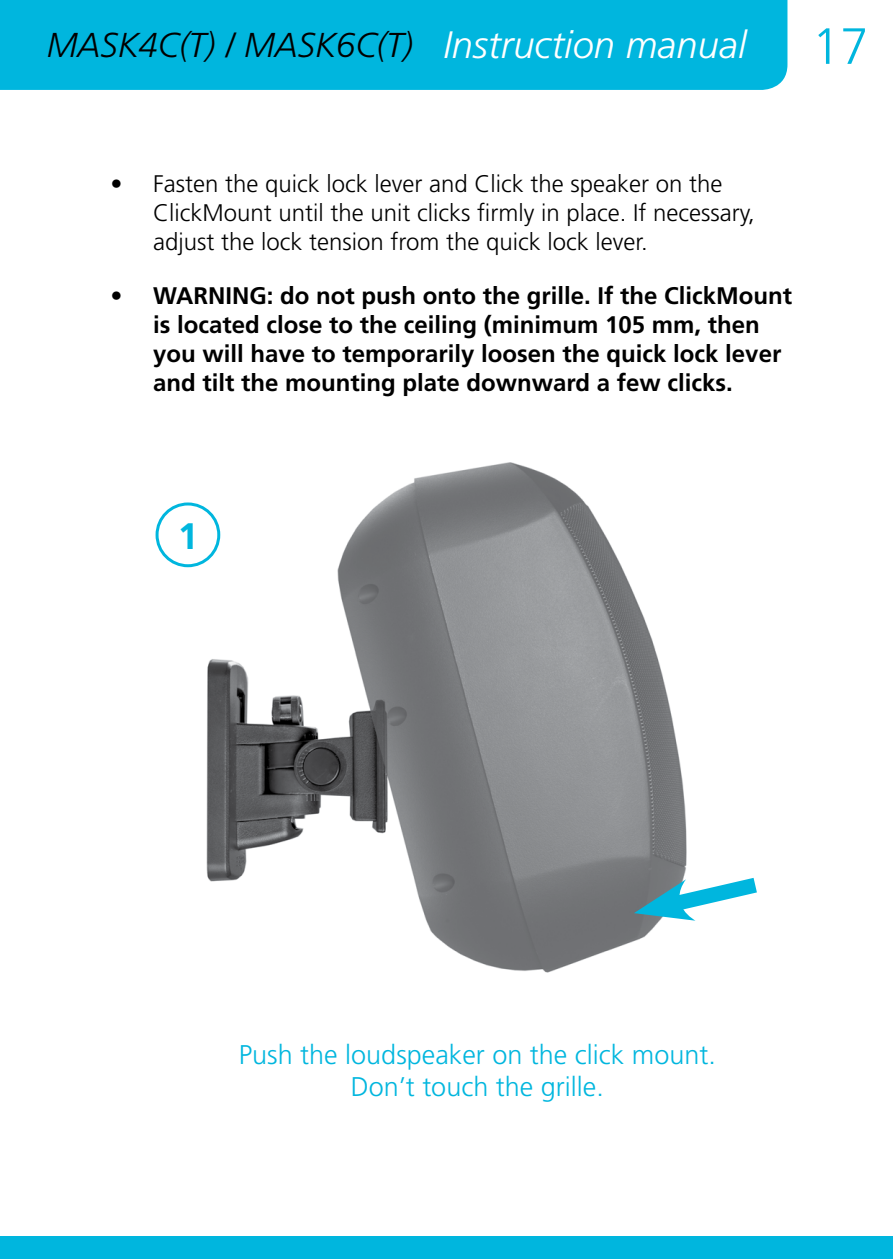
<style>
.page{position:relative;width:893px;height:1259px;background:#fff}
.page>*{position:absolute;margin:0;border:0;box-sizing:border-box;transform-origin:0 0}
.t1{font:300 51px "Frutiger LT Std";color:#00b6de}
.t2{font:700 36.9px "Frutiger LT Std";color:#00b6de}
.t3{font:italic 300 34.5px "Frutiger LT Std";color:#000}
.t4{font:300 27px/32.4px "Frutiger LT Std";color:#00b6de;text-align:center}
.t5{font:700 24px/28.8px "Frutiger LT Std";color:#000}
.t6{font:300 24px/28.8px "Frutiger LT Std";color:#000}
.s1{font-size:38.1px;color:#fff}
.s2{font-weight:300}
</style>
<div class="page">
<div style="left:0;top:0;width:787px;height:90px;background:#00b6de"></div>
<div style="left:0;top:1236px;width:893px;height:23px;background:#00b6de"></div>
<img style="left:155px;top:462px;width:532px;height:511px">
<svg style="left:634px;top:867px;width:123px;height:56px"></svg>
<div style="left:156px;top:502px;width:64px;height:65px;border:3px solid #00b6de;border-radius:50%"></div>
<h3 class="t3" style="left:47px;top:26px;width:701px">MASK4C(T) / MASK6C(T) <span class="s1">Instruction manual</span></h3>
<h1 class="t1" style="left:812px;top:17px;width:58px">17</h1>
<p class="t6" style="left:153px;top:170px;width:603px;text-indent:-43px">• Fasten the quick lock lever and Click the speaker on the<br>ClickMount until the unit clicks firmly in place. If necessary, adjust the lock tension from the quick lock lever.</p>
<p class="t5" style="left:153px;top:282px;width:641px;text-indent:-43px"><span class="s2">•</span> WARNING: do not push onto the grille. If the ClickMount is located close to the ceiling (minimum 105 mm, then you will have to temporarily loosen the quick lock lever and tilt the mounting plate downward a few clicks.</p>
<h2 class="t2" style="left:178px;top:514px;width:22px">1</h2>
<p class="t4" style="left:239px;top:1039px;width:479px">Push the loudspeaker on the click mount.<br>Don’t touch the grille.</p>
</div>
